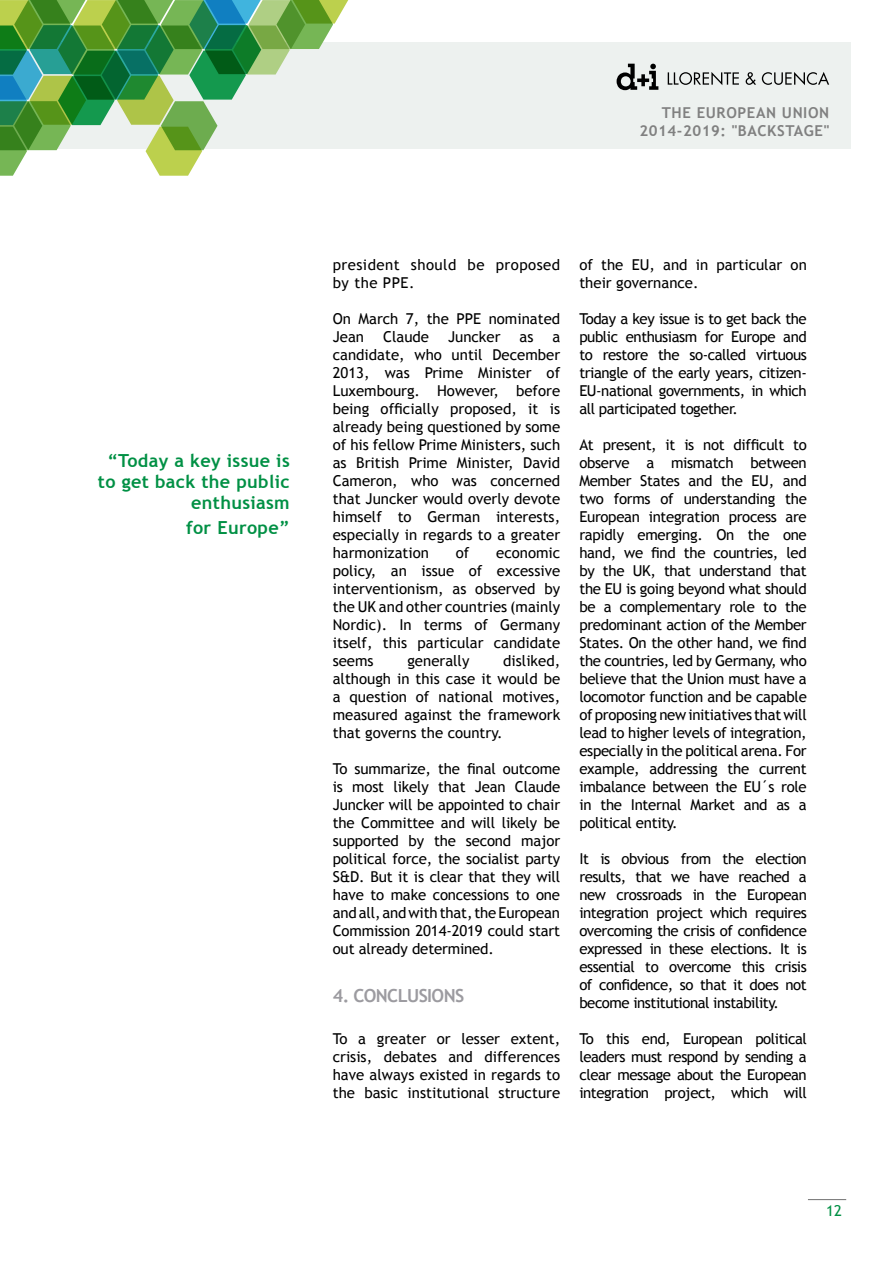
<style>
.page{position:relative;width:893px;height:1263px;background:#fff}
.page>*{position:absolute;margin:0;border:0;box-sizing:border-box;transform-origin:0 0}
.t1{font:700 18px/21px "Trebuchet MS";letter-spacing:.02em;color:#009044;text-align:right}
.t2{font:700 18px "Trebuchet MS";letter-spacing:-.035em;color:#9c9ba0}
.t3{font:15px/18px "Trebuchet MS";color:#000;text-align:justify}
.t4{font:700 15px/18px "Trebuchet MS";letter-spacing:.04em;color:#808080;text-align:right}
.t5{font:15px/18px "Trebuchet MS";letter-spacing:.03em;color:#000}
.t6{font:15px "Trebuchet MS";color:#009044}
</style>
<div class="page">
<div style="left:0;top:43px;width:850px;height:106px;background:#edf1ef"></div>
<svg style="left:0;top:0;width:348px;height:176px"></svg>
<svg style="left:668px;top:72px;width:71px;height:13px"></svg>
<svg style="left:746px;top:72px;width:10px;height:13px"></svg>
<svg style="left:762px;top:72px;width:67px;height:13px"></svg>
<svg style="left:617px;top:64px;width:41px;height:26px"></svg>
<hr style="left:808px;top:1199px;width:38px;height:1px;background:#808080">
<p class="t4" style="left:639px;top:104px;width:191px">The European Union<br>2014-2019: "Backstage"</p>
<p class="t1" style="left:98px;top:450px;width:193px">“Today a key issue is to get back the public enthusiasm</p>
<p class="t1" style="left:186px;top:517px;width:105px">for Europe”</p>
<p class="t5" style="left:333px;top:256px;width:229px">president should be proposed by the PPE.</p>
<p class="t3" style="left:333px;top:310px;width:229px">On March 7, the PPE nominated<br>Jean</p>
<p class="t3" style="left:383px;top:328px;width:47px">Claude</p>
<p class="t3" style="left:448px;top:328px;width:54px">Juncker</p>
<p class="t3" style="left:519px;top:328px;width:15px">as</p>
<p class="t3" style="left:333px;top:328px;width:229px;text-indent:220px">a candidate, who until December 2013, was Prime Minister of Luxembourg. However, before being officially proposed, it is already being questioned by some of his fellow Prime Ministers, such as British Prime Minister, David Cameron, who was concerned that Juncker would overly devote himself to German interests, especially in regards to a greater harmonization</p>
<p class="t3" style="left:456px;top:544px;width:15px">of</p>
<p class="t3" style="left:333px;top:544px;width:229px;text-indent:163px">economic policy, an issue of excessive interventionism, as observed by the UK and other countries (mainly Nordic). In terms of Germany itself, this particular candidate seems</p>
<p class="t3" style="left:333px;top:652px;width:229px;text-indent:170px">disliked, although in this case it would be a question of national motives, measured against the framework that governs the country.</p>
<p class="t3" style="left:333px;top:760px;width:229px">To summarize, the final outcome is most likely that Jean Claude Juncker will be appointed to chair the Committee and will likely be supported by the second major political force, the socialist party S&amp;D. But it is clear that they will have to make concessions to one and all, and with that, the European Commission 2014-2019 could start out already determined.</p>
<p class="t2" style="left:333px;top:984px;width:133px">4. CONCLUSIONS</p>
<p class="t3" style="left:333px;top:1030px;width:229px">To a greater or lesser extent, crisis, debates and differences have always existed in regards to the basic institutional structure</p>
<p class="t3" style="left:407px;top:652px;width:64px">generally</p>
<p class="t3" style="left:579px;top:256px;width:229px">of the EU, and in particular on their governance.</p>
<p class="t3" style="left:579px;top:310px;width:229px">Today a key issue is to get back the public enthusiasm for Europe and to restore the so-called virtuous triangle of the early years, citizen-EU-national governments, in which all participated together.</p>
<p class="t3" style="left:579px;top:436px;width:229px">At present, it is not difficult to observe a mismatch between Member States and the EU, and two forms of understanding the European integration process are rapidly emerging. On the one hand, we find the countries, led by the UK, that understand that the EU is going beyond what should be a complementary role to the predominant action of the Member States. On the other hand, we find the countries, led by Germany, who believe that the Union must have a locomotor function and be capable of proposing new initiatives that will lead to higher levels of integration, especially in the political arena. For example, addressing the current imbalance between the EU´s role in the Internal Market and as a political entity.</p>
<p class="t3" style="left:579px;top:850px;width:229px">It is obvious from the election results, that we have reached a new crossroads in the European integration project which requires overcoming the crisis of confidence expressed in these elections. It is essential to overcome this crisis of confidence, so that it does not become institutional instability.</p>
<p class="t3" style="left:579px;top:1030px;width:229px">To this end, European political leaders must respond by sending a clear message about the European integration project, which will</p>
<p class="t6" style="left:826px;top:1201px;width:17px">12</p>
</div>
